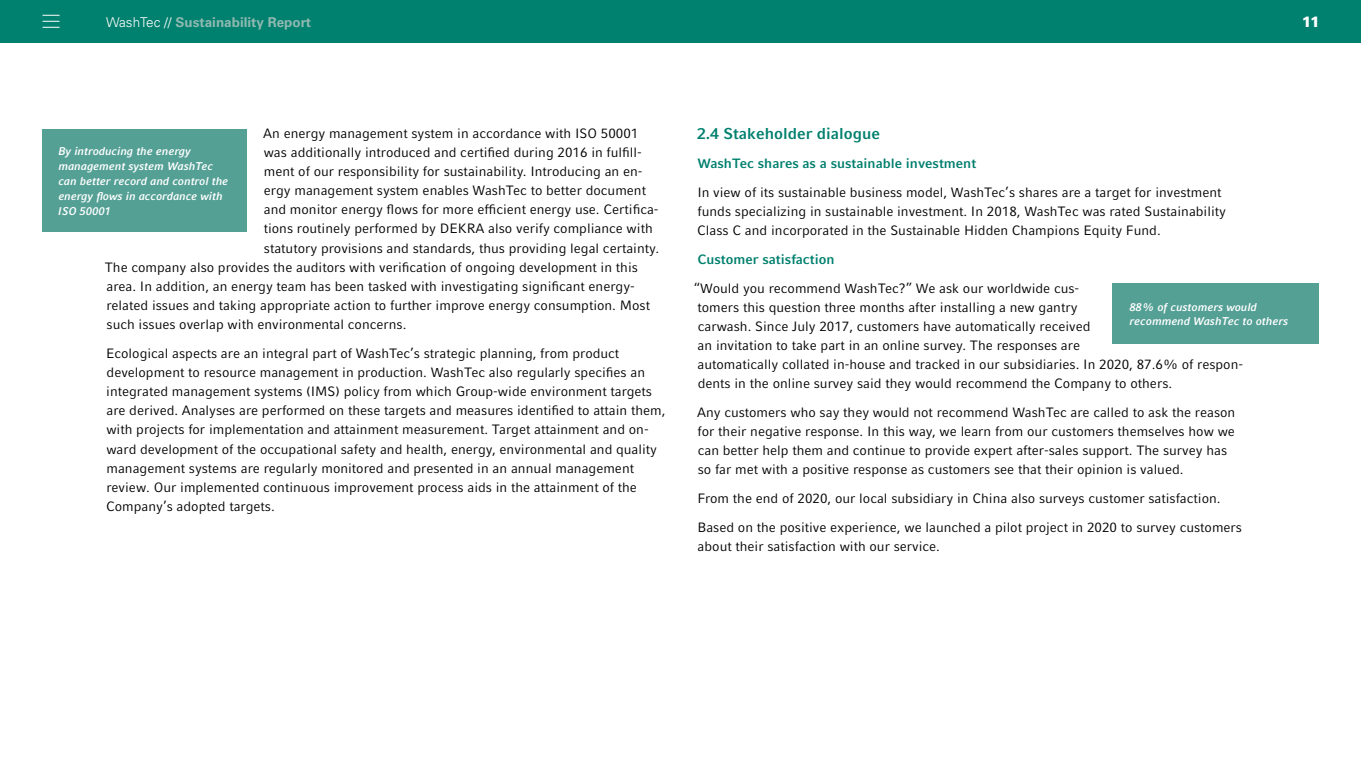
<style>
.page{position:relative;width:1361px;height:766px;background:#fff}
.page>*{position:absolute;margin:0;border:0;box-sizing:border-box;transform-origin:0 0}
.t1{font:700 15.75px "Compatil Fact LT Pro";color:#00806e}
.t2{font:900 15px "Univers LT";color:#fff}
.t3{font:13.5px/19.2px "Compatil Fact LT Pro";color:#000}
.t4{font:700 13.5px "Compatil Fact LT Pro";color:#00806e}
.t5{font:700 13.5px "Univers LT";color:#8fb9b1}
.t6{font:italic 700 11.25px/14.9px "Compatil Fact LT Pro";color:#fff}
.s1{font-weight:300;color:#fff}
</style>
<div class="page">
<div style="left:0;top:0;width:1361px;height:43px;background:#00806e"></div>
<svg style="left:43px;top:15px;width:17px;height:13px"></svg>
<div style="left:43px;top:130px;width:204px;height:102px;background:#54a095"></div>
<div style="left:1112px;top:283px;width:206px;height:60px;background:#54a095"></div>
<p class="t5" style="left:106px;top:14px;width:206px"><span class="s1">WashTec //</span> Sustainability Report</p>
<p class="t2" style="left:1301px;top:12px;width:20px">11</p>
<p class="t3" style="left:263px;top:123px;width:377px">An energy management system in accordance with ISO 50001</p>
<p class="t3" style="left:264px;top:143px;width:380px">was additionally introduced and certified during 2016 in fulfill-</p>
<p class="t3" style="left:264px;top:162px;width:380px">ment of our responsibility for sustainability. Introducing an en-</p>
<p class="t3" style="left:264px;top:181px;width:383px">ergy management system enables WashTec to better document</p>
<p class="t3" style="left:264px;top:200px;width:396px">and monitor energy flows for more efficient energy use. Certifica-</p>
<p class="t3" style="left:264px;top:219px;width:390px">tions routinely performed by DEKRA also verify compliance with</p>
<p class="t3" style="left:264px;top:238px;width:397px">statutory provisions and standards, thus providing legal certainty.</p>
<p class="t3" style="left:105px;top:257px;width:535px">The company also provides the auditors with verification of ongoing development in this</p>
<p class="t3" style="left:106px;top:276px;width:530px">area. In addition, an energy team has been tasked with investigating significant energy-</p>
<p class="t3" style="left:106px;top:296px;width:545px">related issues and taking appropriate action to further improve energy consumption. Most</p>
<p class="t3" style="left:107px;top:315px;width:301px">such issues overlap with environmental concerns.</p>
<p class="t3" style="left:106px;top:343px;width:561px">Ecological aspects are an integral part of WashTec’s strategic planning, from product development to resource management in production. WashTec also regularly specifies an integrated management systems (IMS) policy from which Group-wide environment targets are derived. Analyses are performed on these targets and measures identified to attain them, with projects for implementation and attainment measurement. Target attainment and on&shy;ward development of the occupational safety and health, energy, environmental and quality management systems are regularly monitored and presented in an annual management review. Our implemented continuous improvement process aids in the attainment of the Company’s adopted targets.</p>
<p class="t6" style="left:58px;top:144px;width:172px">By introducing the energy management system WashTec can better record and control the energy flows in accordance with<br>ISO 50001</p>
<p class="t1" style="left:697px;top:125px;width:184px">2.4 Stakeholder dialogue</p>
<p class="t4" style="left:697px;top:155px;width:280px">WashTec shares as a sustainable investment</p>
<p class="t3" style="left:697px;top:182px;width:530px">In view of its sustainable business model, WashTec’s shares are a target for investment funds specializing in sustainable investment. In 2018, WashTec was rated Sustainability<br>Class C and incorporated in the Sustainable Hidden Champions Equity Fund.</p>
<p class="t4" style="left:697px;top:251px;width:139px">Customer satisfaction</p>
<p class="t3" style="left:694px;top:278px;width:551px">“Would you recommend WashTec?” We ask our worldwide cus-<br>tomers this question three months after installing a new gantry<br>carwash. Since July 2017, customers have automatically received<br>an invitation to take part in an online survey. The responses are<br>automatically collated in-house and tracked in our subsidiaries. In 2020, 87.6% of respon&shy;dents in the online survey said they would recommend the Company to others.</p>
<p class="t3" style="left:697px;top:402px;width:540px">Any customers who say they would not recommend WashTec are called to ask the reason for their negative response. In this way, we learn from our customers themselves how we can better help them and continue to provide expert after-sales support. The survey has so far met with a positive response as customers see that their opinion is valued.</p>
<p class="t3" style="left:697px;top:484px;width:546px;line-height:28.7px">From the end of 2020, our local subsidiary in China also surveys customer satisfaction.<br>Based on the positive experience, we launched a pilot project in 2020 to survey customers</p>
<p class="t3" style="left:697px;top:536px;width:244px">about their satisfaction with our service.</p>
<p class="t6" style="left:1129px;top:299px;width:160px">88% of customers would recommend WashTec to others</p>
</div>
